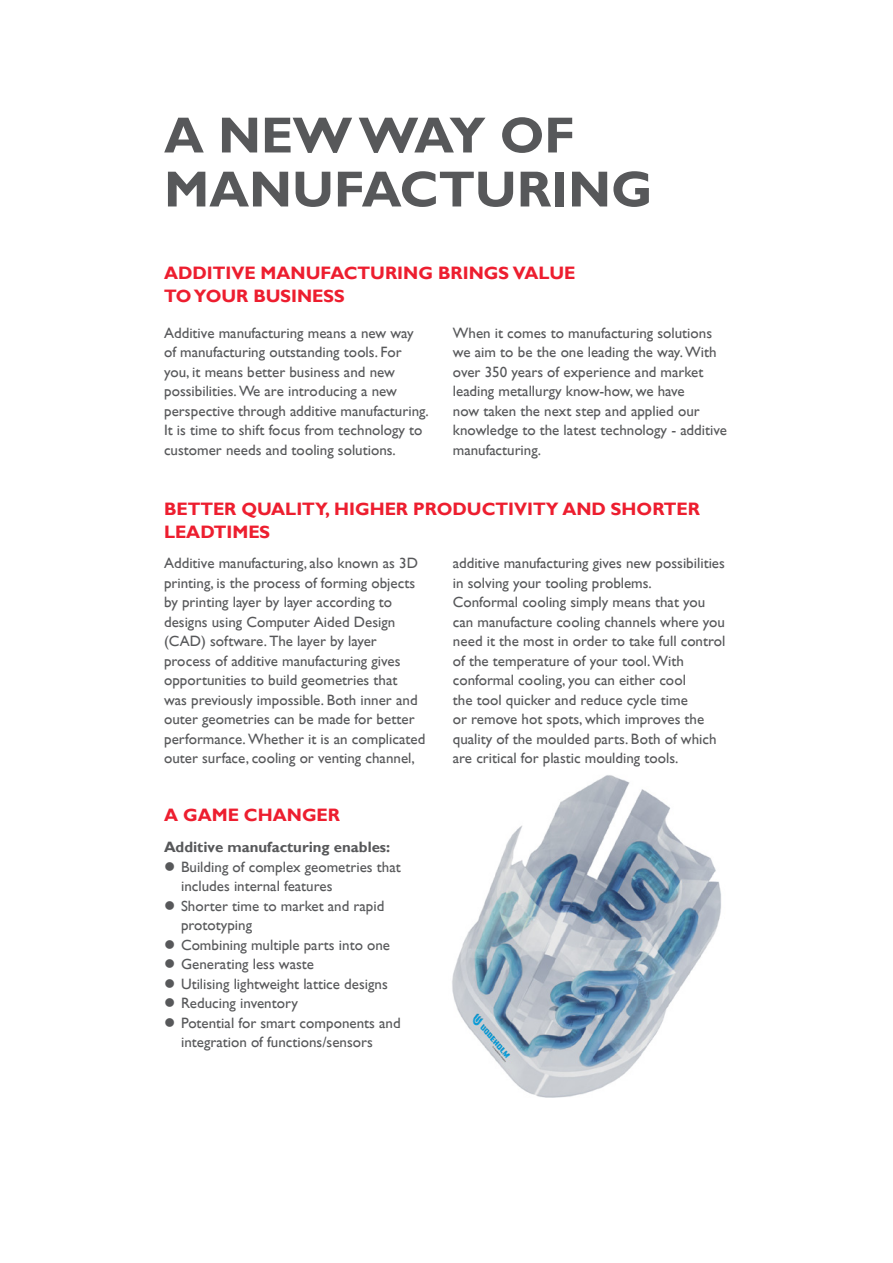
<style>
.page{position:relative;width:893px;height:1263px;background:#fff}
.page>*{position:absolute;margin:0;border:0;box-sizing:border-box;transform-origin:0 0}
.t1{font:700 51px "Assab Gill";color:#57585a}
.t2{font:700 18px/22.5px "Assab Gill";color:#ed1e2f}
.t3{font:15px/19.5px "Assab Gill";color:#57585a}
.t4{font:700 15px "Assab Gill";color:#57585a}
</style>
<div class="page">
<img style="left:452px;top:775px;width:269px;height:323px">
<p class="t1" style="left:164px;top:106px;width:413px">A NEW WAY OF</p>
<p class="t1" style="left:164px;top:160px;width:490px">MANUFACTURING</p>
<p class="t2" style="left:164px;top:262px;width:413px">ADDITIVE MANUFACTURING BRINGS VALUE</p>
<p class="t2" style="left:164px;top:284px;width:182px">TO YOUR BUSINESS</p>
<p class="t3" style="left:164px;top:323px;width:266px">Additive manufacturing means a new way of manufacturing outstanding tools. For you, it means better business and new possibilities. We are introducing a new perspective through additive manufacturing.<br>It is time to shift focus from technology to customer needs and tooling solutions.</p>
<p class="t3" style="left:453px;top:323px;width:276px">When it comes to manufacturing solutions we aim to be the one leading the way. With over 350 years of experience and market leading metallurgy know-how, we have<br>now taken the next step and applied our knowledge to the latest technology - additive manufacturing.</p>
<p class="t2" style="left:164px;top:498px;width:537px">BETTER QUALITY, HIGHER PRODUCTIVITY AND SHORTER<br>LEADTIMES</p>
<p class="t3" style="left:164px;top:554px;width:263px">Additive manufacturing, also known as 3D printing, is the process of forming objects by printing layer by layer according to designs using Computer Aided Design (CAD) software. The layer by layer process of additive manufacturing gives opportunities to build geometries that<br>was previously impossible. Both inner and outer geometries can be made for better performance. Whether it is an complicated outer surface, cooling or venting channel,</p>
<p class="t3" style="left:453px;top:554px;width:274px">additive manufacturing gives new possibilities in solving your tooling problems.</p>
<p class="t3" style="left:453px;top:593px;width:274px">Conformal cooling simply means that you can manufacture cooling channels where you need it the most in order to take full control of the temperature of your tool. With conformal cooling, you can either cool</p>
<p class="t3" style="left:453px;top:690px;width:265px">the tool quicker and reduce cycle time<br>or remove hot spots, which improves the quality of the moulded parts. Both of which are critical for plastic moulding tools.</p>
<p class="t2" style="left:164px;top:803px;width:177px">A GAME CHANGER</p>
<p class="t4" style="left:164px;top:839px;width:228px">Additive manufacturing enables:</p>
<p class="t3" style="left:181px;top:857px;width:221px">Building of complex geometries that includes internal features</p>
<p class="t3" style="left:181px;top:896px;width:205px">Shorter time to market and rapid prototyping</p>
<p class="t3" style="left:181px;top:935px;width:211px">Combining multiple parts into one</p>
<p class="t3" style="left:181px;top:955px;width:135px">Generating less waste</p>
<p class="t3" style="left:181px;top:974px;width:208px">Utilising lightweight lattice designs</p>
<p class="t3" style="left:181px;top:994px;width:118px">Reducing inventory</p>
<p class="t3" style="left:181px;top:1013px;width:221px">Potential for smart components and integration of functions/sensors</p>
</div>
